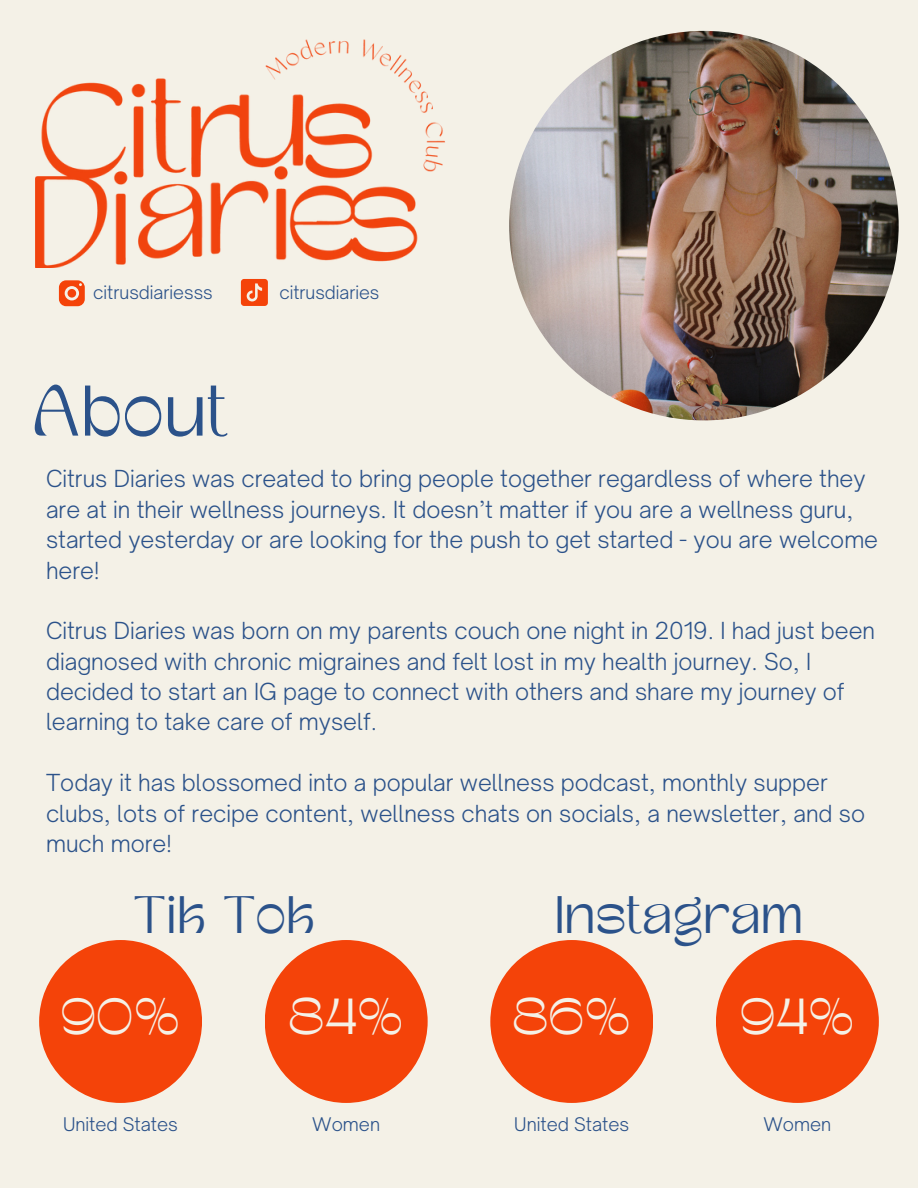
<style>
.page{position:relative;width:918px;height:1188px;background:#f4f1e7}
.page>*{position:absolute;margin:0;border:0;box-sizing:border-box;transform-origin:0 0}
.t1{font:66.75px "TANSPRING";color:#2b528a}
.t2{font:49.2px "TANSPRING";color:#2b528a}
.t3{font:47.25px "TANSPRING";color:#f4f1e7}
.t4{font:300 22.5px/30.3px "Open Sauce One";color:#2b528a}
.t5{font:300 18px "Open Sauce One";color:#2b528a}
.t6{font:300 17.7px "Open Sauce One";color:#2b528a}
.t7{font:300 17.55px "Open Sauce One";color:#2b528a}
</style>
<div class="page">
<svg style="left:59px;top:280px;width:26px;height:26px"></svg>
<svg style="left:241px;top:279px;width:27px;height:27px"></svg>
<div style="left:39px;top:940px;width:163px;height:163px;background:#f44309;border-radius:50%"></div>
<div style="left:265px;top:940px;width:163px;height:163px;background:#f44309;border-radius:50%"></div>
<div style="left:490px;top:940px;width:163px;height:163px;background:#f44309;border-radius:50%"></div>
<div style="left:716px;top:940px;width:163px;height:163px;background:#f44309;border-radius:50%"></div>
<img style="left:509px;top:31px;width:390px;height:389px;border-radius:50%">
<img style="left:35px;top:39px;width:410px;height:229px">
<p class="t6" style="left:93px;top:281px;width:121px">citrusdiariesss</p>
<p class="t7" style="left:279px;top:281px;width:102px">citrusdiaries</p>
<p class="t1" style="left:32px;top:378px;width:198px">About</p>
<p class="t4" style="left:46px;top:464px;width:834px">Citrus Diaries was created to bring people together regardless of where they are at in their wellness journeys. It doesn’t matter if you are a wellness guru, started yesterday or are looking for the push to get started - you are welcome here!</p>
<p class="t4" style="left:46px;top:616px;width:831px">Citrus Diaries was born on my parents couch one night in 2019. I had just been diagnosed with chronic migraines and felt lost in my health journey. So, I decided to start an IG page to connect with others and share my journey of learning to take care of myself.</p>
<p class="t4" style="left:46px;top:767px;width:821px">Today it has blossomed into a popular wellness podcast, monthly supper clubs, lots of recipe content, wellness chats on socials, a newsletter, and so much more!</p>
<p class="t2" style="left:133px;top:890px;width:183px">Tik Tok</p>
<p class="t2" style="left:555px;top:890px;width:250px">Instagram</p>
<p class="t3" style="left:61px;top:993px;width:122px">90%</p>
<p class="t3" style="left:288px;top:993px;width:117px">84%</p>
<p class="t3" style="left:512px;top:993px;width:121px">86%</p>
<p class="t3" style="left:740px;top:993px;width:117px">94%</p>
<p class="t5" style="left:63px;top:1113px;width:116px">United States</p>
<p class="t5" style="left:312px;top:1113px;width:69px">Women</p>
<p class="t5" style="left:514px;top:1113px;width:116px">United States</p>
<p class="t5" style="left:763px;top:1113px;width:69px">Women</p>
</div>
